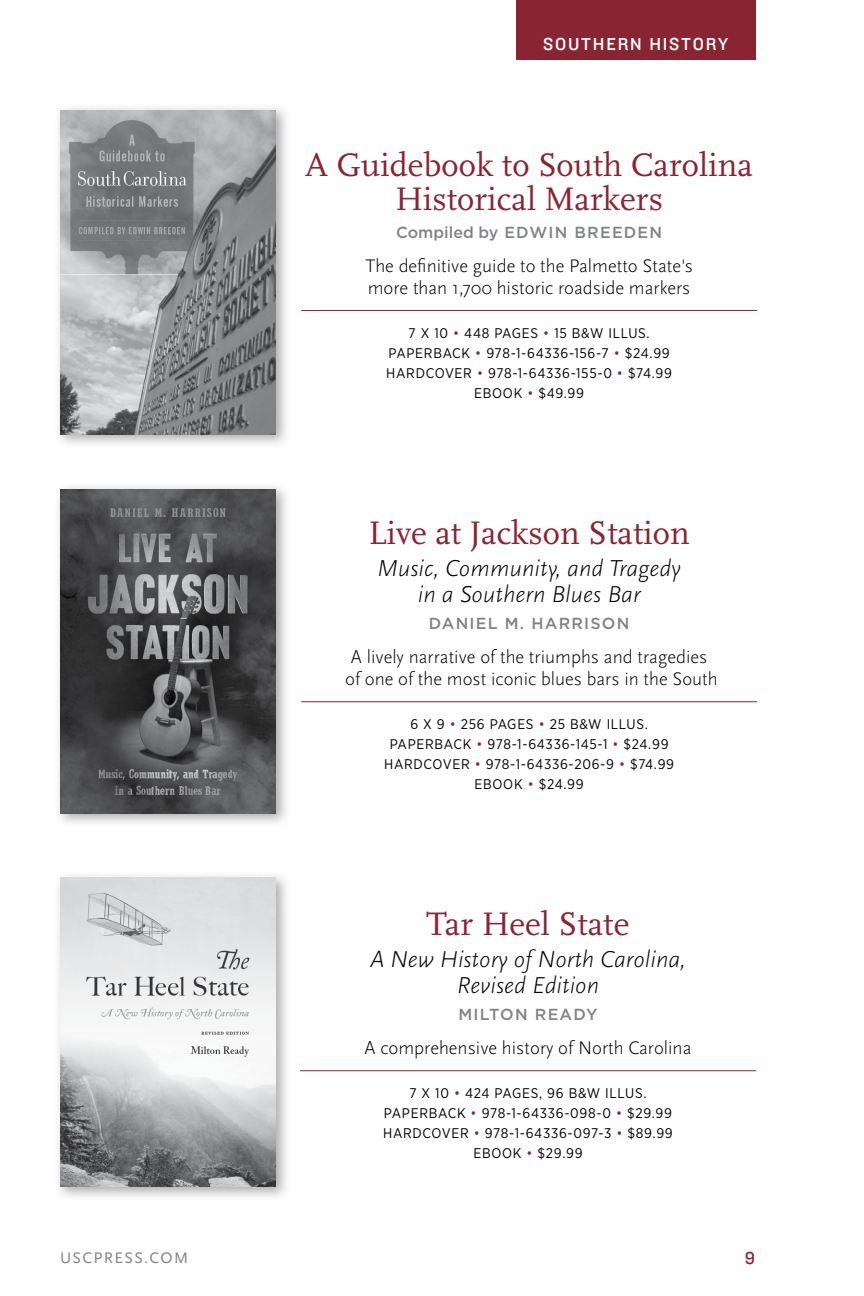
<style>
.page{position:relative;width:864px;height:1296px;background:#fff}
.page>*{position:absolute;margin:0;border:0;box-sizing:border-box;transform-origin:0 0}
.t1{font:34px/34px "Scala Pro";color:#892532;text-align:center}
.t2{font:italic 300 24px/26px "Scala Sans Pro";color:#000;text-align:center}
.t3{font:300 19px/22px "Scala Sans Pro";color:#000}
.t4{font:18px "Knockout HTF31 Junior Middlewt";letter-spacing:.1em;color:#fff}
.t5{font:18px "Knockout HTF31 Junior Middlewt";color:#892532}
.t6{font:500 16px "Gotham";letter-spacing:.075em;color:#808285}
.t7{font:16px "Scala Sans Pro";letter-spacing:.085em;color:#808285}
.t8{font:14px/20px "Gotham Narrow";letter-spacing:.05em;color:#000;text-align:center}
.s1{color:#892532}
</style>
<div class="page">
<div style="left:516px;top:0;width:240px;height:60px;background:#892532"></div>
<hr style="left:300px;top:1070px;width:456px;height:1px;background:#892532">
<img style="left:58px;top:875px;width:229px;height:322px">
<img style="left:60px;top:877px;width:216px;height:309px">
<hr style="left:301px;top:310px;width:456px;height:1px;background:#892532">
<hr style="left:301px;top:701px;width:456px;height:1px;background:#892532">
<img style="left:58px;top:107px;width:229px;height:337px">
<img style="left:60px;top:110px;width:216px;height:324px">
<img style="left:58px;top:486px;width:229px;height:337px">
<img style="left:60px;top:489px;width:216px;height:324px">
<p class="t4" style="left:543px;top:35px;width:187px">SOUTHERN HISTORY</p>
<h1 class="t1" style="left:305px;top:149px;width:449px">A Guidebook to South Carolina<br>Historical Markers</h1>
<p class="t6" style="left:396px;top:222px;width:268px">Compiled by EDWIN BREEDEN</p>
<h3 class="t3" style="left:365px;top:255px;width:329px">The de nitive guide to the Palmetto State's more than 1,700 historic roadside markers</h3>
<p class="t8" style="left:386px;top:323px;width:287px">7 X 10 <span class="s1">•</span> 448 PAGES <span class="s1">•</span> 15 B&amp;W ILLUS.<br>PAPERBACK <span class="s1">•</span> 978-1-64336-156-7 <span class="s1">•</span> $24.99<br>HARDCOVER <span class="s1">•</span> 978-1-64336-155-0 <span class="s1">•</span> $74.99<br>EBOOK <span class="s1">•</span> $49.99</p>
<h1 class="t1" style="left:369px;top:516px;width:323px">Live at Jackson Station</h1>
<h2 class="t2" style="left:377px;top:555px;width:305px">Music, Community, and Tragedy in a Southern Blues Bar</h2>
<p class="t6" style="left:429px;top:613px;width:202px">DANIEL M. HARRISON</p>
<h3 class="t3" style="left:345px;top:646px;width:374px;text-align:center">A lively narrative of the triumphs and tragedies of one of the most iconic blues bars in the South</h3>
<p class="t8" style="left:384px;top:714px;width:291px">6 X 9 <span class="s1">•</span> 256 PAGES <span class="s1">•</span> 25 B&amp;W ILLUS.<br>PAPERBACK <span class="s1">•</span> 978-1-64336-145-1 <span class="s1">•</span> $24.99<br>HARDCOVER <span class="s1">•</span> 978-1-64336-206-9 <span class="s1">•</span> $74.99<br>EBOOK <span class="s1">•</span> $24.99</p>
<h1 class="t1" style="left:427px;top:907px;width:204px">Tar Heel State</h1>
<h2 class="t2" style="left:370px;top:946px;width:317px">A New History of North Carolina,<br>Revised Edition</h2>
<p class="t6" style="left:458px;top:1004px;width:141px">MILTON READY</p>
<h3 class="t3" style="left:365px;top:1037px;width:328px">A comprehensive history of North Carolina</h3>
<p class="t8" style="left:383px;top:1083px;width:291px">7 X 10 <span class="s1">•</span> 424 PAGES, 96 B&amp;W ILLUS.<br>PAPERBACK <span class="s1">•</span> 978-1-64336-098-0 <span class="s1">•</span> $29.99<br>HARDCOVER <span class="s1">•</span> 978-1-64336-097-3 <span class="s1">•</span> $89.99<br>EBOOK <span class="s1">•</span> $29.99</p>
<p class="t7" style="left:60px;top:1249px;width:130px">USCPRESS.COM</p>
<p class="t5" style="left:745px;top:1248px;width:12px">9</p>
</div>
